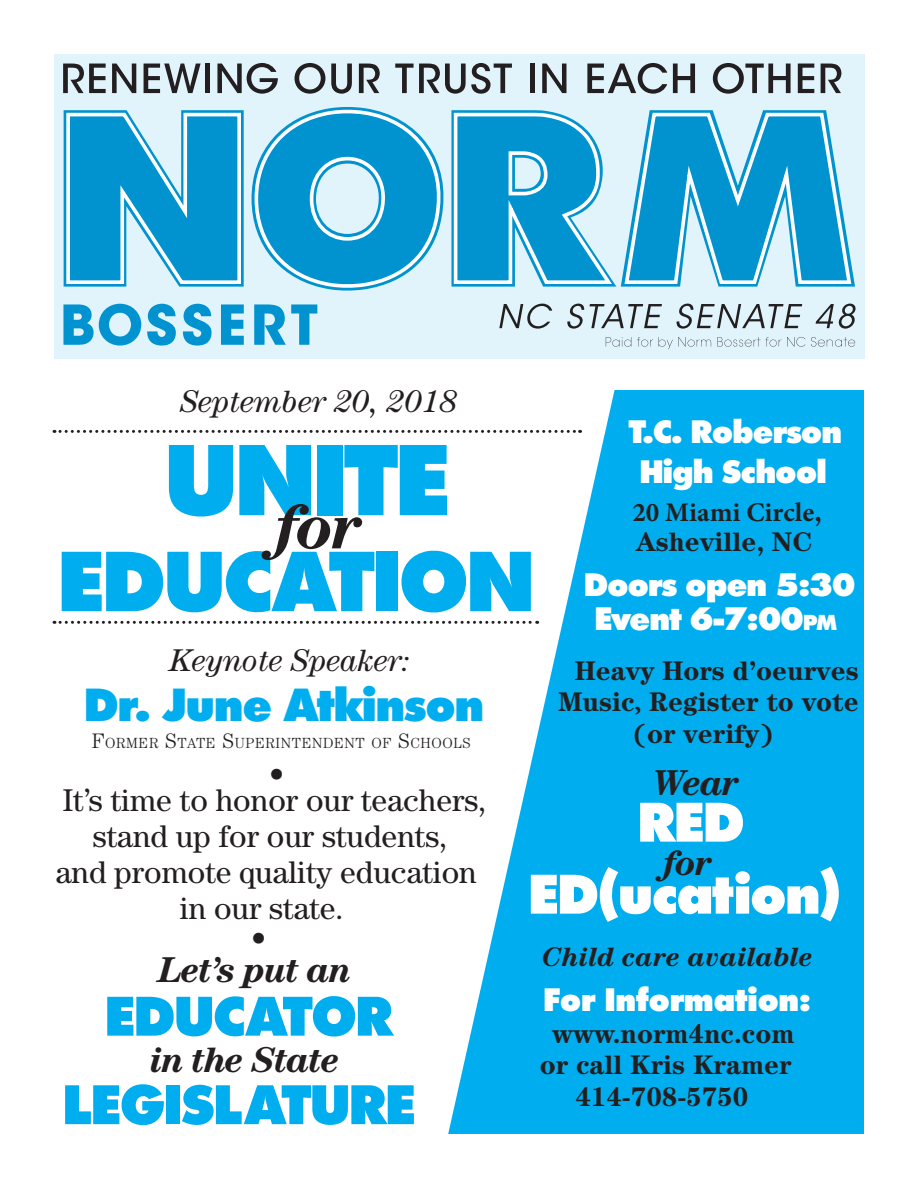
<style>
.page{position:relative;width:918px;height:1188px;background:#fff}
.page>*{position:absolute;margin:0;border:0;box-sizing:border-box;transform-origin:0 0}
.t1{font:800 97.5px "Tempest";color:#00aeef}
.t2{font:800 82.5px "Tempest";color:#00aeef}
.t3{font:italic 700 64.5px "Century Std";color:#231f20}
.t4{font:800 54px "Tempest";color:#00aeef}
.t5{font:800 54px "Tempest";color:#fff}
.t6{font:800 45px "Tempest";color:#00aeef}
.t7{font:italic 700 36px "Century Std";letter-spacing:-.04em;color:#231f20}
.t8{font:31.5px/36px "Century Std";color:#231f20;text-align:center}
.t9{font:800 31.5px "Tempest";color:#fff}
.t10{font:italic 31.5px "Century Std";color:#231f20}
.t11{font:800 31.5px "Tempest";letter-spacing:.02em;color:#fff}
.t12{font:700 27px/31.5px "Century Std";color:#231f20;text-align:center}
.t13{font:700 27px/30px "Minion Pro";color:#231f20}
.t14{font:italic 700 27px "Century Std";color:#231f20}
.t15{font:300 14.7px "Century Std";letter-spacing:.045em;color:#231f20}
.s1{font-size:21px}
.s2{font-family:"Century Std"}
.s3{font-family:"Minion Pro"}
</style>
<div class="page">
<svg style="left:448px;top:390px;width:416px;height:744px;fill:#00aeef"></svg>
<div style="left:54px;top:54px;width:811px;height:304px;background:#e1f4fc"></div>
<svg style="left:64px;top:110px;width:180px;height:177px;background:#3daddb"></svg>
<svg style="left:252px;top:107px;width:603px;height:184px"></svg>
<svg style="left:63px;top:304px;width:78px;height:42px"></svg>
<svg style="left:147px;top:304px;width:29px;height:42px"></svg>
<svg style="left:183px;top:304px;width:29px;height:42px"></svg>
<svg style="left:221px;top:304px;width:23px;height:41px"></svg>
<svg style="left:254px;top:304px;width:63px;height:41px"></svg>
<svg style="left:499px;top:304px;width:53px;height:25px"></svg>
<svg style="left:567px;top:304px;width:95px;height:25px"></svg>
<svg style="left:676px;top:304px;width:126px;height:25px"></svg>
<svg style="left:816px;top:304px;width:40px;height:25px"></svg>
<svg style="left:63px;top:64px;width:43px;height:29px"></svg>
<svg style="left:112px;top:64px;width:24px;height:29px"></svg>
<svg style="left:144px;top:64px;width:57px;height:29px"></svg>
<hr style="left:206px;top:64px;width:4px;height:29px;background:#231f20">
<svg style="left:217px;top:63px;width:61px;height:31px"></svg>
<svg style="left:295px;top:63px;width:30px;height:31px"></svg>
<svg style="left:331px;top:64px;width:21px;height:30px"></svg>
<svg style="left:359px;top:64px;width:21px;height:29px"></svg>
<svg style="left:395px;top:63px;width:117px;height:31px"></svg>
<div style="left:530px;top:64px;width:5px;height:29px;background:#231f20"></div>
<svg style="left:542px;top:64px;width:24px;height:29px"></svg>
<svg style="left:587px;top:63px;width:80px;height:31px"></svg>
<svg style="left:673px;top:64px;width:22px;height:29px"></svg>
<svg style="left:713px;top:63px;width:78px;height:31px"></svg>
<svg style="left:798px;top:64px;width:16px;height:29px"></svg>
<svg style="left:821px;top:64px;width:20px;height:29px"></svg>
<svg style="left:606px;top:337px;width:25px;height:10px"></svg>
<svg style="left:637px;top:337px;width:16px;height:10px"></svg>
<svg style="left:659px;top:337px;width:52px;height:12px"></svg>
<svg style="left:718px;top:337px;width:63px;height:10px"></svg>
<svg style="left:787px;top:337px;width:18px;height:10px"></svg>
<svg style="left:811px;top:337px;width:44px;height:10px"></svg>
<svg style="left:54px;top:430px;width:527px;height:3px"></svg>
<svg style="left:54px;top:621px;width:484px;height:3px"></svg>
<p class="t10" style="left:180px;top:383px;width:278px">September 20, 2018</p>
<p class="t1" style="left:166px;top:430px;width:285px">UNITE</p>
<p class="t2" style="left:59px;top:539px;width:476px">EDUCATION</p>
<p class="t10" style="left:169px;top:642px;width:243px">Keynote Speaker:</p>
<p class="t6" style="left:85px;top:681px;width:401px">Dr. June Atkinson</p>
<p class="t15" style="left:92px;top:734px;width:379px"><span class="s1">F</span>ORMER <span class="s1">S</span>TATE <span class="s1">S</span>UPERINTENDENT OF <span class="s1">S</span>CHOOLS</p>
<p class="t8" style="left:269px;top:756px;width:17px">•</p>
<p class="t8" style="left:56px;top:781px;width:432px">It’s time to honor our teachers, stand up for our students,<br>and promote quality education in our state.</p>
<p class="t8" style="left:251px;top:919px;width:17px">•</p>
<p class="t7" style="left:158px;top:948px;width:195px">Let’s put an</p>
<p class="t4" style="left:106px;top:989px;width:288px">EDUCATOR</p>
<p class="t7" style="left:150px;top:1038px;width:191px">in the State</p>
<p class="t4" style="left:63px;top:1077px;width:353px">LEGISLATURE</p>
<p class="t9" style="left:629px;top:415px;width:214px">T.C. Roberson</p>
<p class="t9" style="left:640px;top:456px;width:188px">High School</p>
<p class="t13" style="left:632px;top:497px;width:191px">20 Miami Circle<span class="s2">,<br>Asheville, NC</span></p>
<p class="t9" style="left:585px;top:568px;width:272px">Doors open 5:30</p>
<p class="t9" style="left:595px;top:603px;width:243px">Event 6-7:00<span class="s1">PM</span></p>
<p class="t12" style="left:575px;top:654px;width:286px">Heavy Hors d’oeurves</p>
<p class="t12" style="left:558px;top:686px;width:302px">Music<span class="s3">,</span> Register to vote</p>
<p class="t12" style="left:634px;top:717px;width:141px">(or verify)</p>
<p class="t7" style="left:653px;top:762px;width:88px">Wear</p>
<p class="t5" style="left:638px;top:795px;width:107px">RED</p>
<p class="t7" style="left:664px;top:841px;width:50px">for</p>
<p class="t3" style="left:276px;top:489px;width:88px">for</p>
<p class="t5" style="left:529px;top:867px;width:312px">ED(ucation)</p>
<p class="t14" style="left:542px;top:941px;width:272px">Child care available</p>
<p class="t11" style="left:544px;top:984px;width:268px">For Information:</p>
<p class="t12" style="left:540px;top:1017px;width:256px">www.norm4nc.com or call Kris Kramer</p>
<p class="t12" style="left:575px;top:1080px;width:174px">414-708-5750</p>
</div>
